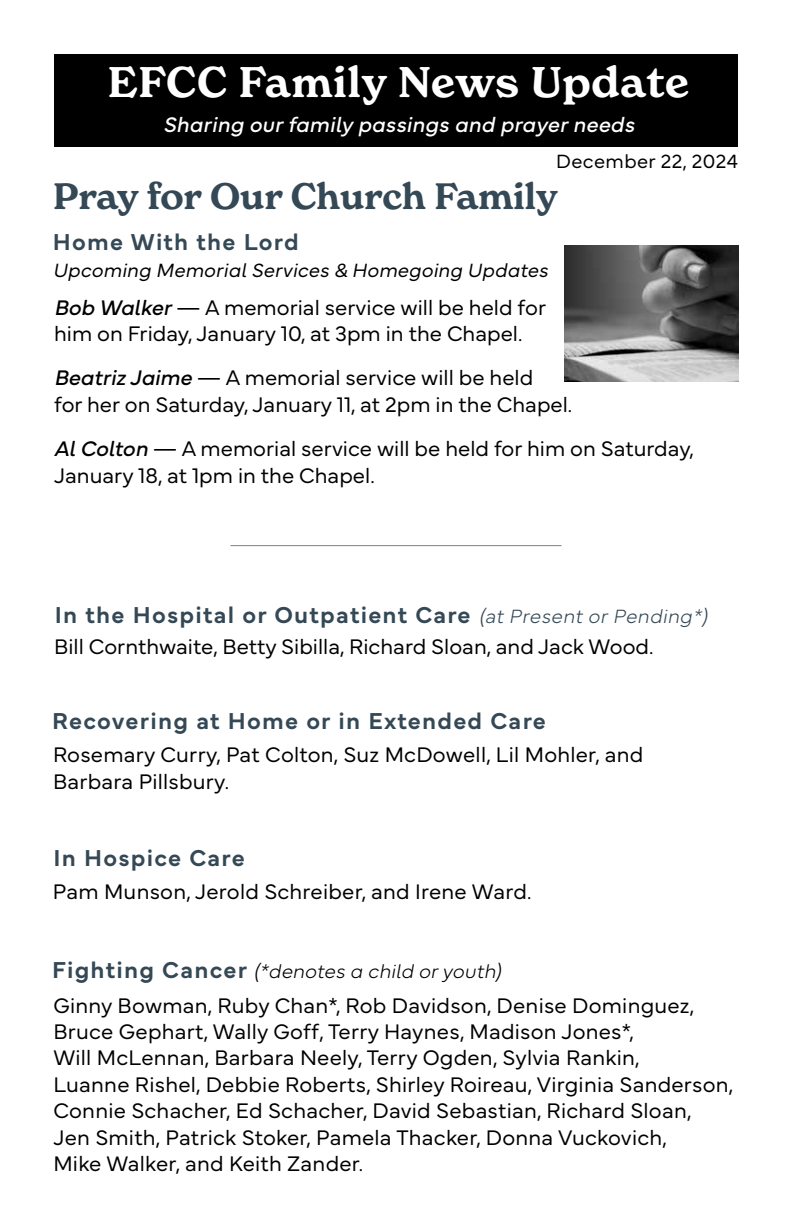
<style>
.page{position:relative;width:792px;height:1224px;background:#fff}
.page>*{position:absolute;margin:0;border:0;box-sizing:border-box;transform-origin:0 0}
.t1{font:600 42px "New Spirit";letter-spacing:.02em;color:#fff}
.t2{font:600 36px "New Spirit";color:#344855}
.t3{font:600 24px "Mundial";letter-spacing:.05em;color:#344855}
.t4{font:300 22px/26.4px "Mundial";letter-spacing:.01em;color:#000}
.t5{font:italic 22px "Mundial";letter-spacing:.01em;color:#fff}
.t6{font:italic 300 20px "Mundial";letter-spacing:.01em;color:#000}
.t7{font:italic 100 20px "Mundial";letter-spacing:.01em;color:#000}
.t8{font:300 20px "Mundial";letter-spacing:.02em;color:#000}
.s1{font-weight:400;font-style:italic}
.s2{font-weight:100;font-style:italic;font-size:20px}
.s3{font-weight:600;font-style:normal;font-size:24px;color:#344855}
</style>
<div class="page">
<hr style="left:230px;top:545px;width:332px;height:1px;background:#808285">
<img style="left:564px;top:245px;width:174px;height:137px">
<div style="left:54px;top:54px;width:684px;height:93px;background:#000"></div>
<h1 class="t1" style="left:108px;top:56px;width:583px">EFCC Family News Update</h1>
<p class="t5" style="left:163px;top:107px;width:473px">Sharing our family passings and prayer needs</p>
<p class="t8" style="left:556px;top:146px;width:184px">December 22, 2024</p>
<h2 class="t2" style="left:53px;top:174px;width:506px">Pray for Our Church Family</h2>
<p class="t3" style="left:53px;top:223px;width:247px">Home With the Lord</p>
<p class="t6" style="left:53px;top:254px;width:497px">Upcoming Memorial Services &amp; Homegoing Updates</p>
<p class="t4" style="left:54px;top:292px;width:494px"><span class="s1">Bob Walker</span> — A memorial service will be held for him on Friday, January 10, at 3pm in the Chapel.</p>
<p class="t4" style="left:54px;top:363px;width:520px"><span class="s1">Beatriz Jaime</span> — A memorial service will be held<br>for her on Saturday, January 11, at 2pm in the Chapel.</p>
<p class="t4" style="left:54px;top:433px;width:642px"><span class="s1">Al Colton</span> — A memorial service will be held for him on Saturday,<br>January 18, at 1pm in the Chapel.</p>
<p class="t3" style="left:55px;top:596px;width:654px">In the Hospital or Outpatient Care <span class="s2">(at Present or Pending*)</span></p>
<p class="t4" style="left:54px;top:631px;width:601px">Bill Cornthwaite, Betty Sibilla, Richard Sloan, and Jack Wood.</p>
<p class="t3" style="left:52px;top:702px;width:495px">Recovering at Home or in Extended Care</p>
<p class="t4" style="left:53px;top:740px;width:592px">Rosemary Curry, Pat Colton, Suz McDowell, Lil Mohler, and<br>Barbara Pillsbury.</p>
<p class="t3" style="left:54px;top:839px;width:193px">In Hospice Care</p>
<p class="t4" style="left:53px;top:876px;width:480px">Pam Munson, Jerold Schreiber, and Irene Ward.</p>
<p class="t7" style="left:52px;top:956px;width:451px"><span class="s3">Fighting Cancer</span> (*denotes a child or youth)</p>
<p class="t4" style="left:53px;top:990px;width:682px">Ginny Bowman, Ruby Chan*, Rob Davidson, Denise Dominguez, Bruce Gephart, Wally Goff, Terry Haynes, Madison Jones*,<br>Will McLennan, Barbara Neely, Terry Ogden, Sylvia Rankin,<br>Luanne Rishel, Debbie Roberts, Shirley Roireau, Virginia Sanderson, Connie Schacher, Ed Schacher, David Sebastian, Richard Sloan, Jen Smith, Patrick Stoker, Pamela Thacker, Donna Vuckovich,<br>Mike Walker, and Keith Zander.</p>
</div>
